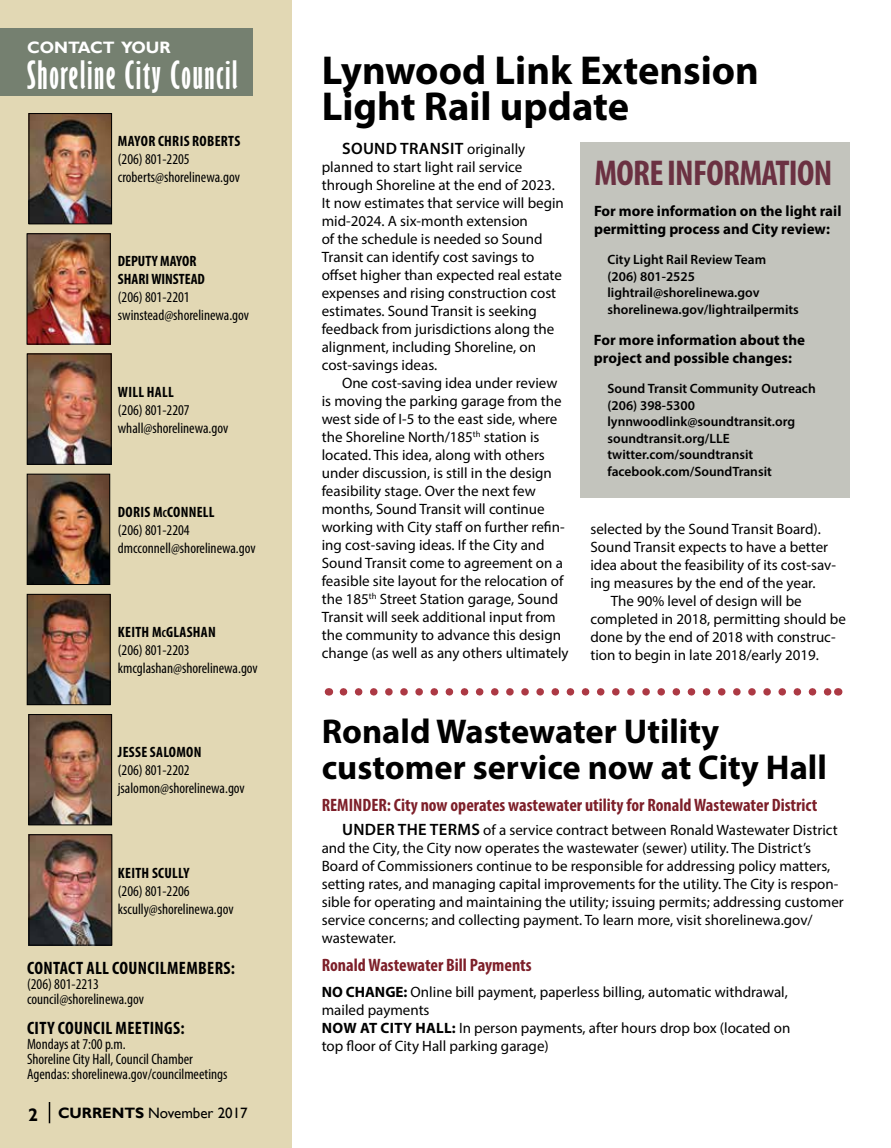
<style>
.page{position:relative;width:891px;height:1148px;background:#fff}
.page>*{position:absolute;margin:0;border:0;box-sizing:border-box;transform-origin:0 0}
.t1{font:700 40.5px/36px "Myriad Pro";color:#000}
.t2{font:700 extra-condensed 36px "Gill Sans";letter-spacing:.05em;color:#fff}
.t3{font:700 condensed 36px "Myriad Pro";letter-spacing:-.02em;color:#6b3142}
.t4{font:700 34.5px/36px "Myriad Pro";color:#000}
.t5{font:700 condensed 18px "Myriad Pro";color:#7d1f29}
.t6{font:700 condensed 18px "Myriad Pro";letter-spacing:.02em;color:#000}
.t7{font:600 16.5px "Myriad Pro";letter-spacing:.02em;color:#000}
.t8{font:700 16.5px "Gill Sans";color:#fff}
.t9{font:15px/18px "Myriad Pro";color:#000}
.t10{font:condensed 15px/18px "Myriad Pro";color:#000}
.t11{font:700 15px/18px "Myriad Pro";color:#000}
.t12{font:700 condensed 15px "Myriad Pro";letter-spacing:.02em;color:#000}
.t13{font:700 condensed 15px/18px "Myriad Pro";color:#000}
.t14{font:15px "Gill Sans";color:#000}
.t15{font:600 13.5px/16.5px "Myriad Pro";color:#000}
.s1{font-weight:700}
.s2{font-weight:700;font-size:10.5px}
.s3{font-weight:700;font-size:18px}
.s4{font-weight:400;font-size:15px}
.s5{font-weight:600;font-size:16.5px}
</style>
<div class="page">
<div style="left:580px;top:142px;width:269px;height:356px;background:#c3c4bd"></div>
<div style="left:0;top:0;width:291px;height:1148px;background:#e2d8b4"></div>
<svg style="left:343px;top:688px;width:487px;height:7px"></svg>
<img style="left:31px;top:115px;width:79px;height:107px">
<div style="left:29px;top:113px;width:83px;height:111px;border:1px solid #000"></div>
<img style="left:29px;top:476px;width:79px;height:106px">
<div style="left:27px;top:474px;width:83px;height:110px;border:1px solid #000"></div>
<img style="left:31px;top:716px;width:79px;height:107px">
<div style="left:29px;top:714px;width:83px;height:111px;border:1px solid #000"></div>
<img style="left:29px;top:356px;width:80px;height:106px">
<div style="left:27px;top:354px;width:84px;height:110px;border:1px solid #000"></div>
<img style="left:29px;top:235px;width:80px;height:107px">
<div style="left:27px;top:233px;width:84px;height:111px;border:1px solid #000"></div>
<img style="left:29px;top:596px;width:79px;height:107px">
<div style="left:27px;top:594px;width:83px;height:111px;border:1px solid #000"></div>
<div style="left:0;top:28px;width:252px;height:68px;background:#758070"></div>
<img style="left:31px;top:836px;width:79px;height:107px">
<div style="left:29px;top:834px;width:83px;height:111px;border:1px solid #000"></div>
<svg style="left:49px;top:1102px;width:1px;height:21px"></svg>
<p class="t8" style="left:27px;top:38px;width:145px">CONTACT YOUR</p>
<h2 class="t2" style="left:27px;top:53px;width:212px">Shoreline City Council</h2>
<p class="t12" style="left:118px;top:132px;width:124px">MAYOR CHRIS ROBERTS</p>
<p class="t10" style="left:118px;top:150px;width:124px">(206) 801-2205 croberts@shorelinewa.gov</p>
<p class="t13" style="left:118px;top:252px;width:89px">DEPUTY MAYOR<br>SHARI WINSTEAD</p>
<p class="t10" style="left:118px;top:288px;width:133px">(206) 801-2201 swinstead@shorelinewa.gov</p>
<p class="t12" style="left:118px;top:382px;width:57px">WILL HALL</p>
<p class="t10" style="left:118px;top:400px;width:112px">(206) 801-2207 whall@shorelinewa.gov</p>
<p class="t10" style="left:118px;top:503px;width:139px"><span class="s1">DORIS M</span><span class="s2">c</span><span class="s1">CONNELL<br></span>(206) 801-2204 dmcconnell@shorelinewa.gov</p>
<p class="t10" style="left:118px;top:623px;width:141px"><span class="s1">KEITH M</span><span class="s2">c</span><span class="s1">GLASHAN<br></span>(206) 801-2203 kmcglashan@shorelinewa.gov</p>
<p class="t12" style="left:118px;top:743px;width:85px">JESSE SALOMON</p>
<p class="t10" style="left:118px;top:761px;width:129px">(206) 801-2202 jsalomon@shorelinewa.gov</p>
<p class="t12" style="left:118px;top:863px;width:73px">KEITH SCULLY</p>
<p class="t10" style="left:118px;top:881px;width:117px">(206) 801-2206 kscully@shorelinewa.gov</p>
<p class="t6" style="left:27px;top:957px;width:209px">CONTACT ALL COUNCILMEMBERS:</p>
<p class="t10" style="left:27px;top:976px;width:119px;line-height:15px">(206) 801-2213 council@shorelinewa.gov</p>
<p class="t6" style="left:27px;top:1016px;width:159px">CITY COUNCIL MEETINGS:</p>
<p class="t10" style="left:27px;top:1036px;width:202px;line-height:15px">Mondays at 7:00 p.m.<br>Shoreline City Hall, Council Chamber<br>Agendas: shorelinewa.gov/councilmeetings</p>
<p class="t14" style="left:28px;top:1104px;width:221px"><span class="s3">2</span> <span class="s1">CURRENTS</span> November 2017</p>
<h1 class="t1" style="left:322px;top:51px;width:439px">Lynwood Link Extension<br>Light Rail update</h1>
<h2 class="t3" style="left:594px;top:150px;width:239px">MORE INFORMATION</h2>
<p class="t11" style="left:594px;top:202px;width:249px">For more information on the light rail permitting process and City review:</p>
<p class="t15" style="left:607px;top:251px;width:193px">City Light Rail Review Team (206) 801-2525 lightrail@shorelinewa.gov shorelinewa.gov/lightrailpermits</p>
<p class="t11" style="left:594px;top:331px;width:213px">For more information about the project and possible changes:</p>
<p class="t15" style="left:608px;top:380px;width:210px">Sound Transit Community Outreach (206) 398-5300 lynnwoodlink@soundtransit.org soundtransit.org/LLE twitter.com/soundtransit facebook.com/SoundTransit</p>
<p class="t7" style="left:342px;top:138px;width:185px">SOUND TRANSIT <span class="s4">originally</span></p>
<p class="t9" style="left:322px;top:157px;width:244px">planned to start light rail service through Shoreline at the end of 2023.<br>It now estimates that service will begin mid-2024. A six-month extension<br>of the schedule is needed so Sound Transit can identify cost savings to offset higher than expected real estate expenses and rising construction cost estimates. Sound Transit is seeking feedback from jurisdictions along the alignment, including Shoreline, on cost-savings ideas.</p>
<p class="t9" style="left:322px;top:373px;width:248px;text-indent:20px">One cost-saving idea under review is moving the parking garage from the west side of I-5 to the east side, where the Shoreline North/185<sup>th</sup> station is located. This idea, along with others under discussion, is still in the design feasibility stage. Over the next few months, Sound Transit will continue working with City staff on further refin&shy;ing cost-saving ideas. If the City and Sound Transit come to agreement on a feasible site layout for the relocation of the 185<sup>th</sup> Street Station garage, Sound Transit will seek additional input from the community to advance this design change (as well as any others ultimately</p>
<p class="t9" style="left:590px;top:519px;width:232px">selected by the Sound Transit Board).</p>
<p class="t9" style="left:590px;top:537px;width:239px">Sound Transit expects to have a better</p>
<p class="t9" style="left:590px;top:555px;width:247px">idea about the feasibility of its cost-sav-</p>
<p class="t9" style="left:590px;top:573px;width:227px">ing measures by the end of the year.</p>
<p class="t9" style="left:611px;top:591px;width:193px">The 90% level of design will be</p>
<p class="t9" style="left:590px;top:609px;width:257px">completed in 2018, permitting should be</p>
<p class="t9" style="left:590px;top:627px;width:247px">done by the end of 2018 with construc-</p>
<p class="t9" style="left:590px;top:645px;width:230px">tion to begin in late 2018/early 2019.</p>
<h3 class="t4" style="left:322px;top:712px;width:507px">Ronald Wastewater Utility customer service now at City Hall</h3>
<p class="t5" style="left:322px;top:793px;width:497px">REMINDER: City now operates wastewater utility for Ronald Wastewater District</p>
<p class="t9" style="left:322px;top:821px;width:524px;text-indent:20px"><span class="s5">UNDER THE TERMS</span> of a service contract between Ronald Wastewater District and the City, the City now operates the wastewater (sewer) utility. The District’s Board of Commissioners continue to be responsible for addressing policy matters, setting rates, and managing capital improvements for the utility. The City is respon&shy;sible for operating and maintaining the utility; issuing permits; addressing customer service concerns; and collecting payment. To learn more, visit shorelinewa.gov/ wastewater.</p>
<p class="t5" style="left:322px;top:953px;width:211px">Ronald Wastewater Bill Payments</p>
<p class="t9" style="left:322px;top:983px;width:470px"><span class="s1">NO CHANGE:</span> Online bill payment, paperless billing, automatic withdrawal, mailed payments<br><span class="s1">NOW AT CITY HALL:</span> In person payments, after hours drop box (located on top floor of City Hall parking garage)</p>
</div>
